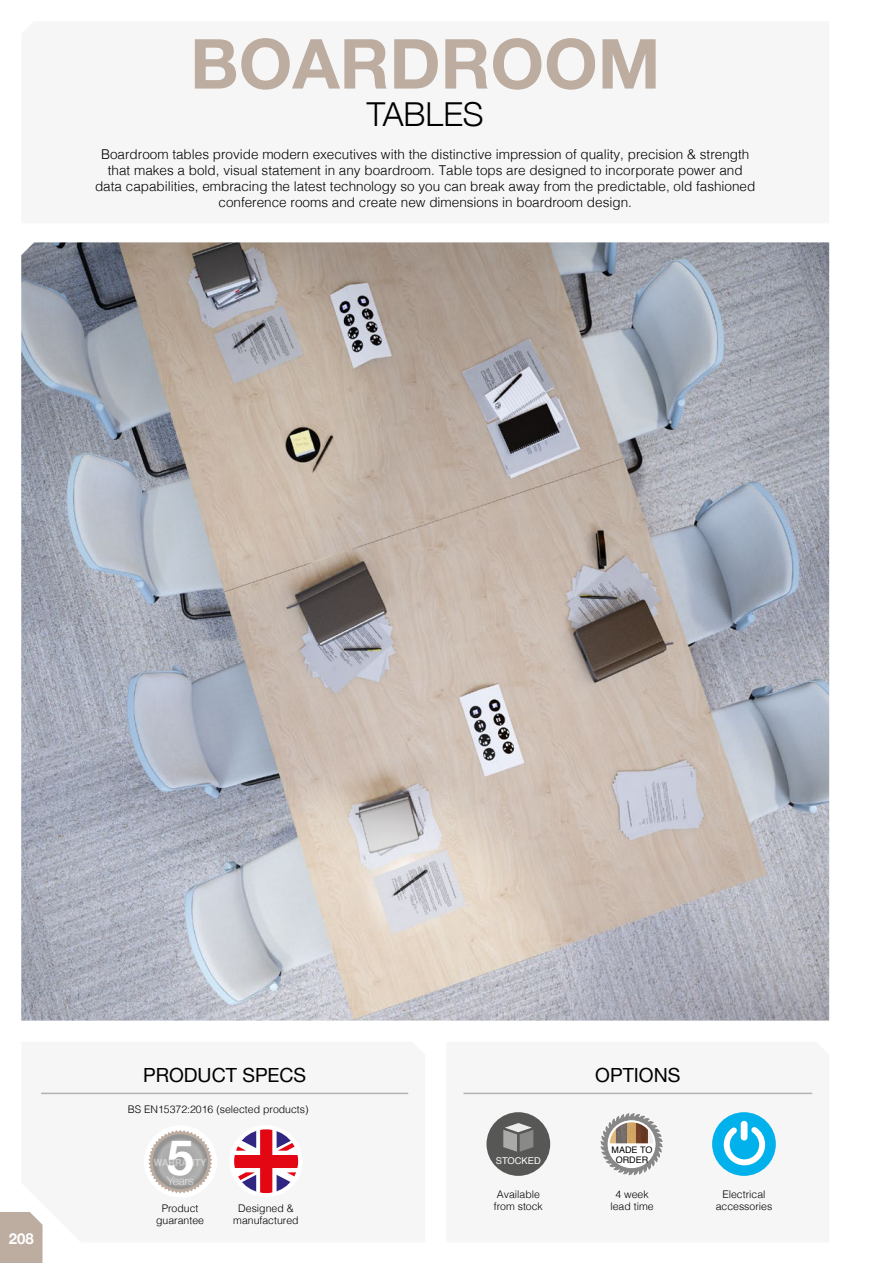
<style>
.page{position:relative;width:893px;height:1263px;background:#fff}
.page>*{position:absolute;margin:0;border:0;box-sizing:border-box;transform-origin:0 0}
.t1{font:700 69px "Helvetica Neue";color:#bdaca0}
.t2{font:700 48.45px "Helvetica Neue";color:#fff}
.t3{font:300 33px "Helvetica Neue";color:#000}
.t4{font:19.5px "Helvetica Neue";color:#000}
.t5{font:700 15px "Helvetica Neue";color:#fff}
.t6{font:300 13.5px/16.2px "Helvetica";color:#000;text-align:center}
.t7{font:100 11.85px "Helvetica Neue";color:#f6f6f6}
.t8{font:300 10.5px/12.6px "Helvetica";color:#000;text-align:center}
.t9{font:700 9.9px "Helvetica Neue";letter-spacing:.01em;color:#f6f6f6;scale:.91 1}
.t10{font:9.3px "Helvetica";color:#fff}
.t11{font:9px/9.3px "Helvetica";color:#000;text-align:center}
</style>
<div class="page">
<div style="left:463px;top:1092px;width:350px;height:84px;background:#f6f6f6"></div>
<div style="left:486px;top:1112px;width:64px;height:64px;background:#575756;border-radius:50%"></div>
<svg style="left:503px;top:1123px;width:30px;height:29px"></svg>
<div style="left:712px;top:1112px;width:64px;height:64px;background:#00b1eb;border-radius:50%"></div>
<svg style="left:721px;top:1122px;width:47px;height:46px"></svg>
<svg style="left:601px;top:1113px;width:61px;height:63px"></svg>
<svg style="left:41px;top:1092px;width:368px;height:3px"></svg>
<img style="left:21px;top:242px;width:808px;height:778px">
<hr style="left:463px;top:1093px;width:349px;height:1px;background:#b3b2b2">
<hr style="left:41px;top:1093px;width:367px;height:1px;background:#b3b2b2">
<svg style="left:148px;top:1130px;width:64px;height:63px"></svg>
<svg style="left:153px;top:1134px;width:55px;height:55px;background:#a5a4a4"></svg>
<svg style="left:234px;top:1129px;width:64px;height:64px"></svg>
<div style="left:0;top:1212px;width:43px;height:51px;background:#bdaca0"></div>
<h1 class="t1" style="left:190px;top:10px;width:472px">BOARDROOM</h1>
<h3 class="t3" style="left:367px;top:88px;width:118px">TABLES</h3>
<p class="t6" style="left:95px;top:145px;width:662px">Boardroom tables provide modern executives with the distinctive impression of quality, precision &amp; strength that makes a bold, visual statement in any boardroom. Table tops are designed to incorporate power and data capabilities, embracing the latest technology so you can break away from the predictable, old fashioned conference rooms and create new dimensions in boardroom design.</p>
<p class="t5" style="left:9px;top:1226px;width:27px">208</p>
<h3 class="t4" style="left:143px;top:1061px;width:165px">PRODUCT SPECS</h3>
<p class="t8" style="left:128px;top:1102px;width:182px">BS EN15372:2016 (selected products)</p>
<h2 class="t2" style="left:167px;top:1119px;width:29px">5</h2>
<p class="t7" style="left:167px;top:1172px;width:28px">Years</p>
<p class="t9" style="left:154px;top:1154px;width:59px">WARRANTY</p>
<p class="t8" style="left:156px;top:1201px;width:49px">Product guarantee</p>
<p class="t8" style="left:233px;top:1201px;width:67px">Designed &amp; manufactured</p>
<h3 class="t4" style="left:595px;top:1061px;width:87px">OPTIONS</h3>
<p class="t10" style="left:496px;top:1153px;width:47px">STOCKED</p>
<p class="t11" style="left:612px;top:1146px;width:42px">MADE TO<br>ORDER</p>
<p class="t8" style="left:494px;top:1187px;width:51px;text-align:left">Available from stock</p>
<p class="t8" style="left:610px;top:1187px;width:45px">4 week lead time</p>
<p class="t8" style="left:716px;top:1187px;width:58px">Electrical accessories</p>
</div>
